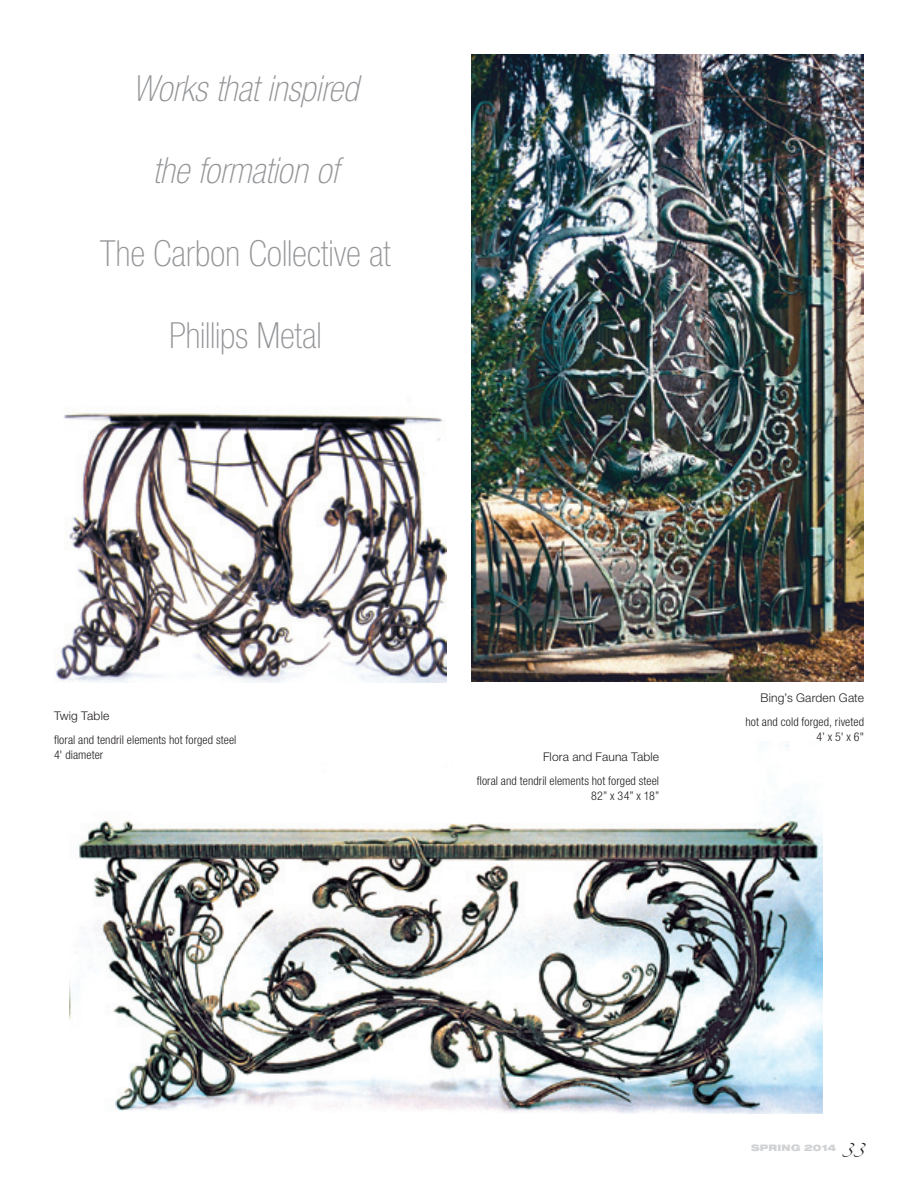
<style>
.page{position:relative;width:918px;height:1188px;background:#fff}
.page>*{position:absolute;margin:0;border:0;box-sizing:border-box;transform-origin:0 0}
.t1{font:100 condensed 36px "Helvetica Neue";color:#939598}
.t2{font:italic 100 condensed 36px "Helvetica Neue";color:#939598}
.t3{font:300 condensed 12px/15px "Helvetica Neue";letter-spacing:.01em;color:#231f20;text-align:right}
.t4{font:300 12px "Helvetica Neue";letter-spacing:.015em;color:#231f20}
.t5{font:900 expanded 9px "Helvetica Neue";letter-spacing:.02em;color:#d1d2d4}
.s1{font-family:"Zapfino";font-weight:400;font-stretch:normal;font-size:12px;color:#231f20}
</style>
<div class="page">
<img style="left:70px;top:741px;width:753px;height:372px">
<img style="left:472px;top:54px;width:392px;height:627px">
<img style="left:55px;top:413px;width:391px;height:269px">
<h1 class="t2" style="left:133px;top:68px;width:227px">Works that inspired</h1>
<h1 class="t2" style="left:153px;top:150px;width:187px">the formation of</h1>
<h1 class="t1" style="left:100px;top:233px;width:292px">The Carbon Collective at</h1>
<h1 class="t1" style="left:169px;top:315px;width:154px">Phillips Metal</h1>
<p class="t4" style="left:54px;top:709px;width:57px">Twig Table</p>
<p class="t3" style="left:54px;top:733px;width:184px;text-align:left">floral and tendril elements hot forged steel<br>4' diameter</p>
<p class="t4" style="left:543px;top:749px;width:118px">Flora and Fauna Table</p>
<p class="t3" style="left:477px;top:773px;width:184px">floral and tendril elements hot forged steel<br>82” x 34” x 18”</p>
<p class="t4" style="left:761px;top:691px;width:105px">Bing’s Garden Gate</p>
<p class="t3" style="left:746px;top:715px;width:120px">hot and cold forged, riveted<br>4’ x 5' x 6"</p>
<p class="t5" style="left:751px;top:1142px;width:114px">SPRING 2014 <span class="s1">33</span></p>
</div>
